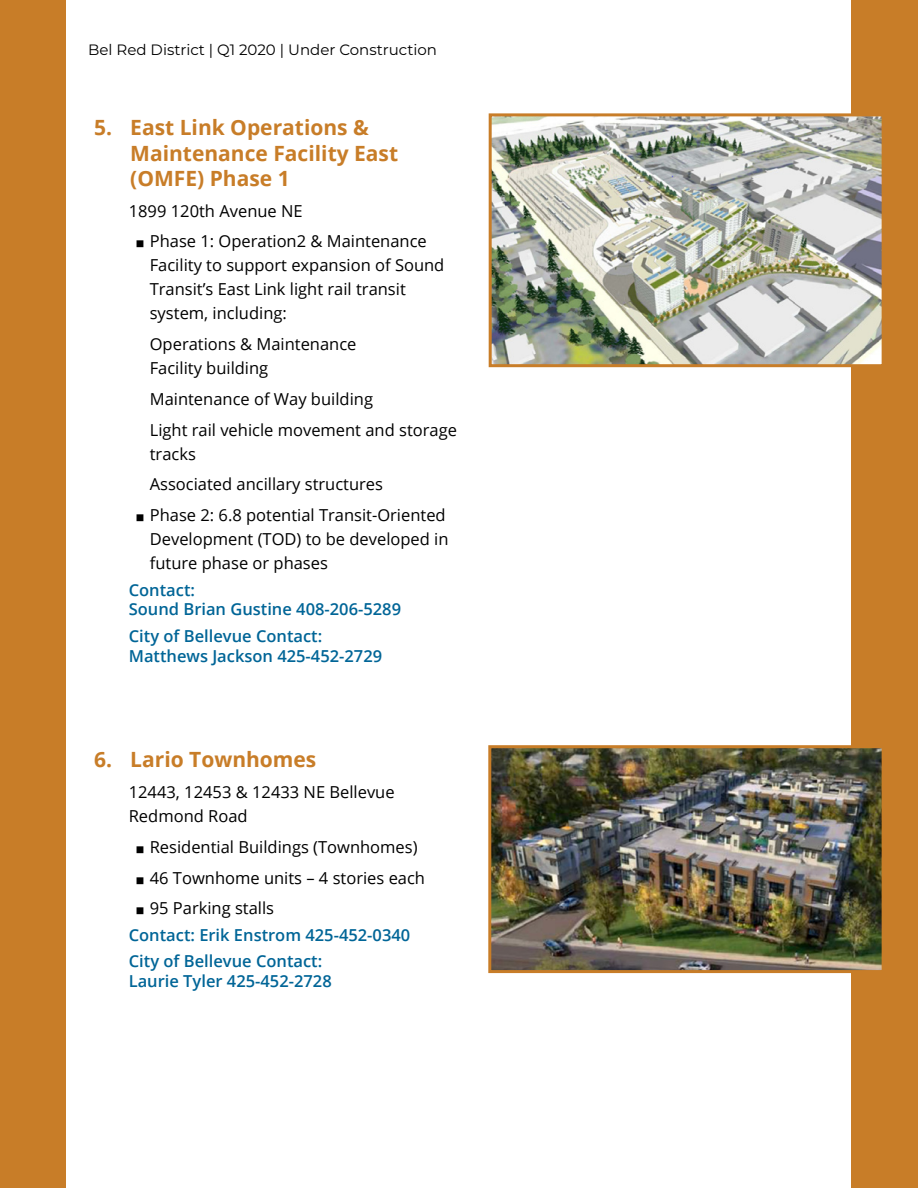
<style>
.page{position:relative;width:918px;height:1188px;background:#c87d28}
.page>*{position:absolute;margin:0;border:0;box-sizing:border-box;transform-origin:0 0}
.t1{font:700 21px/25.2px "Open Sans";color:#c87d28}
.t2{font:16.5px/24px "Open Sans";color:#000}
.t3{font:600 16.5px/19.8px "Open Sans";color:#006597}
.t4{font:15px "Montserrat";color:#000}
</style>
<div class="page">
<div style="left:67px;top:0;width:784px;height:1188px;background:#fff"></div>
<img style="left:493px;top:117px;width:388px;height:246px">
<div style="left:489px;top:113px;width:396px;height:254px;border:3px solid #c87d28"></div>
<img style="left:492px;top:749px;width:389px;height:220px">
<div style="left:488px;top:745px;width:397px;height:228px;border:3px solid #c87d28"></div>
<p class="t4" style="left:88px;top:39px;width:350px">Bel Red District | Q1 2020 | Under Construction</p>
<p class="t1" style="left:130px;top:115px;width:269px;text-indent:-36px">5. East Link Operations &amp;<br>Maintenance Facility East (OMFE) Phase 1</p>
<p class="t2" style="left:135px;top:195px;width:294px;line-height:30.8px;text-indent:-6px">1899 120th Avenue NE<br>◼ Phase 1: Operation2 &amp; Maintenance</p>
<p class="t2" style="left:150px;top:253px;width:296px">Facility to support expansion of Sound<br>Transit’s East Link light rail transit system, including:</p>
<p class="t2" style="left:150px;top:332px;width:208px">Operations &amp; Maintenance<br>Facility building</p>
<p class="t2" style="left:150px;top:383px;width:309px;line-height:30.8px">Maintenance of Way building<br>Light rail vehicle movement and storage</p>
<p class="t2" style="left:150px;top:441px;width:48px">tracks</p>
<p class="t2" style="left:150px;top:472px;width:235px">Associated ancillary structures</p>
<p class="t2" style="left:135px;top:503px;width:312px">◼ Phase 2: 6.8 potential Transit-Oriented</p>
<p class="t2" style="left:150px;top:527px;width:300px">Development (TOD) to be developed in future phase or phases</p>
<p class="t3" style="left:129px;top:579px;width:274px">Contact:<br>Sound Brian Gustine 408-206-5289</p>
<p class="t3" style="left:129px;top:626px;width:255px">City of Bellevue Contact:<br>Matthews Jackson 425-452-2729</p>
<p class="t1" style="left:94px;top:747px;width:224px">6. Lario Townhomes</p>
<p class="t2" style="left:129px;top:780px;width:267px">12443, 12453 &amp; 12433 NE Bellevue<br>Redmond Road</p>
<p class="t2" style="left:135px;top:831px;width:292px;line-height:30.8px">◼ Residential Buildings (Townhomes) ◼ 46 Townhome units – 4 stories each ◼ 95 Parking stalls</p>
<p class="t3" style="left:129px;top:921px;width:283px;line-height:26.5px">Contact: Erik Enstrom 425-452-0340<br>City of Bellevue Contact:</p>
<p class="t3" style="left:129px;top:971px;width:205px">Laurie Tyler 425-452-2728</p>
</div>
